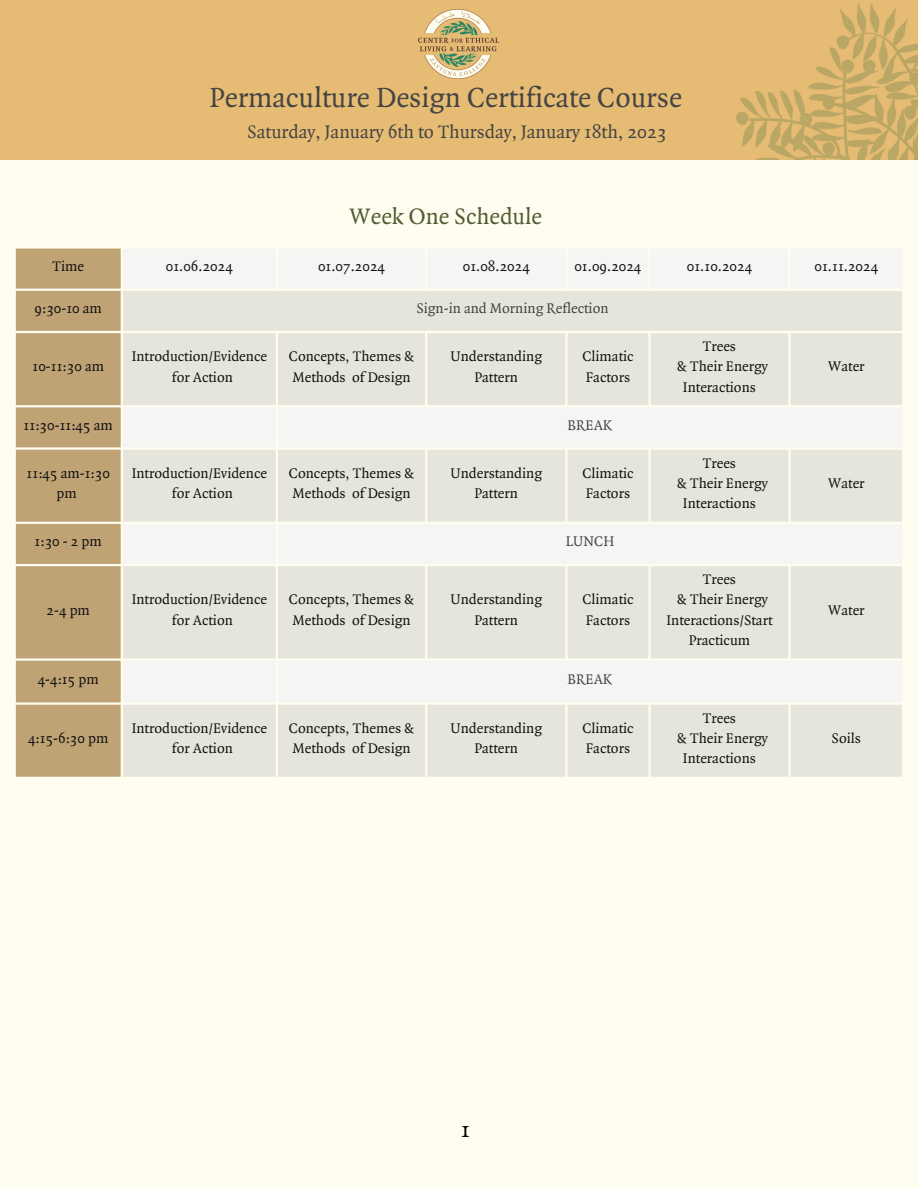
<style>
.page{position:relative;width:918px;height:1188px;background:#fefdef}
.page>*{position:absolute;margin:0;border:0;box-sizing:border-box;transform-origin:0 0}
.t1{font:29.7px "Quadraat";color:#444}
.t2{font:24px "Quadraat";color:#525b32}
.t3{font:24px "Quadraat";color:#000}
.t4{font:19.5px "Quadraat";color:#444}
.t5{font:15px/20.2px "Quadraat";color:#121212;text-align:center}
.t6{font:15px "Quadraat";color:#444}
</style>
<div class="page">
<div style="left:0;top:0;width:918px;height:160px;background:#e6bb73"></div>
<img style="left:419px;top:9px;width:80px;height:70px">
<div style="left:16px;top:249px;width:105px;height:528px;background:#c0a375"></div>
<svg style="left:123px;top:291px;width:779px;height:486px;fill:#e6e5dc"></svg>
<img style="left:736px;top:3px;width:182px;height:157px">
<p class="t1" style="left:210px;top:85px;width:474px">Permaculture Design Certificate Course</p>
<p class="t4" style="left:247px;top:124px;width:421px">Saturday, January 6th to Thursday, January 18th, 2023</p>
<p class="t2" style="left:350px;top:206px;width:194px">Week One Schedule</p>
<p class="t5" style="left:53px;top:257px;width:33px">Time</p>
<p class="t5" style="left:166px;top:257px;width:69px">01.06.2024</p>
<p class="t5" style="left:318px;top:257px;width:69px">01.07.2024</p>
<p class="t5" style="left:463px;top:257px;width:69px">01.08.2024</p>
<p class="t5" style="left:574px;top:257px;width:69px">01.09.2024</p>
<p class="t5" style="left:687px;top:257px;width:67px">01.10.2024</p>
<p class="t5" style="left:814px;top:257px;width:65px">01.11.2024</p>
<p class="t5" style="left:35px;top:299px;width:69px">9:30-10 am</p>
<p class="t6" style="left:416px;top:302px;width:194px">Sign-in and Morning Reflection</p>
<p class="t5" style="left:32px;top:358px;width:73px">10-11:30 am</p>
<p class="t5" style="left:132px;top:347px;width:137px">Introduction/Evidence</p>
<p class="t5" style="left:172px;top:368px;width:62px">for Action</p>
<p class="t5" style="left:289px;top:347px;width:127px;text-align:left">Concepts, Themes &amp;<br>Methods of Design</p>
<p class="t5" style="left:451px;top:347px;width:93px">Understanding<br>Pattern</p>
<p class="t5" style="left:582px;top:347px;width:53px;text-align:left">Climatic<br>Factors</p>
<p class="t5" style="left:24px;top:416px;width:91px">11:30-11:45 am</p>
<p class="t6" style="left:568px;top:419px;width:46px">BREAK</p>
<p class="t5" style="left:27px;top:464px;width:85px">11:45 am-1:30 pm</p>
<p class="t5" style="left:132px;top:464px;width:137px">Introduction/Evidence</p>
<p class="t5" style="left:289px;top:464px;width:127px;text-align:left">Concepts, Themes &amp;<br>Methods of Design</p>
<p class="t5" style="left:451px;top:464px;width:93px">Understanding<br>Pattern</p>
<p class="t5" style="left:582px;top:464px;width:53px;text-align:left">Climatic<br>Factors</p>
<p class="t5" style="left:172px;top:484px;width:62px">for Action</p>
<p class="t5" style="left:35px;top:533px;width:69px">1:30 - 2 pm</p>
<p class="t6" style="left:566px;top:535px;width:50px">LUNCH</p>
<p class="t5" style="left:47px;top:601px;width:45px">2-4 pm</p>
<p class="t5" style="left:132px;top:591px;width:137px">Introduction/Evidence</p>
<p class="t5" style="left:172px;top:611px;width:62px">for Action</p>
<p class="t5" style="left:289px;top:591px;width:127px;text-align:left">Concepts, Themes &amp;<br>Methods of Design</p>
<p class="t5" style="left:451px;top:591px;width:93px">Understanding<br>Pattern</p>
<p class="t5" style="left:582px;top:591px;width:53px;text-align:left">Climatic<br>Factors</p>
<p class="t5" style="left:38px;top:670px;width:63px">4-4:15 pm</p>
<p class="t6" style="left:568px;top:673px;width:46px">BREAK</p>
<p class="t5" style="left:28px;top:729px;width:82px">4:15-6:30 pm</p>
<p class="t5" style="left:132px;top:719px;width:137px">Introduction/Evidence</p>
<p class="t5" style="left:172px;top:739px;width:62px">for Action</p>
<p class="t5" style="left:289px;top:719px;width:127px;text-align:left">Concepts, Themes &amp;<br>Methods of Design</p>
<p class="t5" style="left:451px;top:719px;width:93px">Understanding<br>Pattern</p>
<p class="t5" style="left:582px;top:719px;width:53px;text-align:left">Climatic<br>Factors</p>
<p class="t5" style="left:703px;top:337px;width:35px">Trees</p>
<p class="t5" style="left:677px;top:358px;width:92px">&amp; Their Energy<br>Interactions</p>
<p class="t5" style="left:828px;top:358px;width:38px">Water</p>
<p class="t5" style="left:703px;top:454px;width:35px">Trees</p>
<p class="t5" style="left:677px;top:474px;width:92px">&amp; Their Energy<br>Interactions</p>
<p class="t5" style="left:828px;top:474px;width:38px">Water</p>
<p class="t5" style="left:703px;top:570px;width:35px">Trees</p>
<p class="t5" style="left:667px;top:591px;width:108px">&amp; Their Energy<br>Interactions/Start<br>Practicum</p>
<p class="t5" style="left:828px;top:601px;width:38px">Water</p>
<p class="t5" style="left:703px;top:709px;width:35px">Trees</p>
<p class="t5" style="left:677px;top:729px;width:92px">&amp; Their Energy<br>Interactions</p>
<p class="t5" style="left:832px;top:729px;width:31px">Soils</p>
<p class="t3" style="left:461px;top:1119px;width:11px">1</p>
</div>
